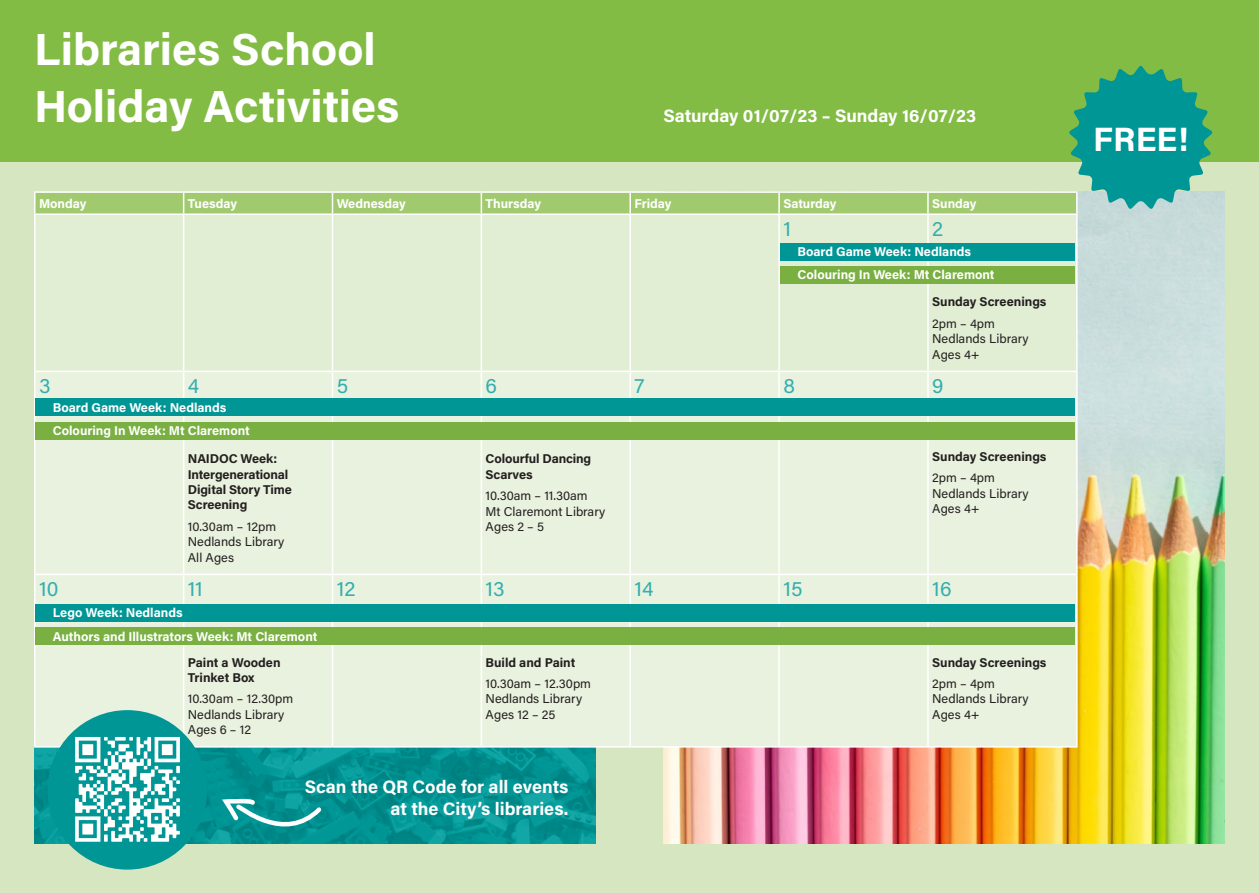
<style>
.page{position:relative;width:1259px;height:893px;background:#d6e6c0}
.page>*{position:absolute;margin:0;border:0;box-sizing:border-box;transform-origin:0 0}
.t1{font:700 45px/57px "Acumin Pro";color:#fff}
.t2{font:700 33.75px "Acumin Pro";color:#fff}
.t3{font:21px "Acumin Pro";letter-spacing:.005em;color:#34aeb0}
.t4{font:700 18px/21.6px "Acumin Pro";color:#fff;text-align:right}
.t5{font:12.75px/15.3px "Acumin Pro";color:#231f20}
.t6{font:700 12.75px/23.1px "Acumin Pro";color:#fff}
.t7{font:700 12.75px/15.3px "Acumin Pro";letter-spacing:-.01em;color:#231f20}
</style>
<div class="page">
<img style="left:34px;top:748px;width:561px;height:96px">
<img style="left:663px;top:191px;width:562px;height:653px">
<div style="left:0;top:0;width:1259px;height:162px;background:#83bc44"></div>
<div style="left:36px;top:215px;width:1040px;height:156px;background:#e2eed4"></div>
<div style="left:36px;top:372px;width:1040px;height:374px;background:#e9f2de"></div>
<hr style="left:34px;top:191px;width:150px;height:2px;background:#fff">
<hr style="left:34px;top:193px;width:2px;height:20px;background:#fff">
<hr style="left:34px;top:213px;width:150px;height:2px;background:#fff">
<hr style="left:34px;top:215px;width:2px;height:156px;background:#fff">
<hr style="left:184px;top:213px;width:148px;height:2px;background:#fff">
<hr style="left:183px;top:215px;width:1px;height:156px;background:#fff">
<hr style="left:332px;top:213px;width:149px;height:2px;background:#fff">
<hr style="left:332px;top:215px;width:1px;height:156px;background:#fff">
<hr style="left:481px;top:213px;width:149px;height:2px;background:#fff">
<hr style="left:480px;top:215px;width:2px;height:156px;background:#fff">
<hr style="left:630px;top:213px;width:149px;height:2px;background:#fff">
<hr style="left:629px;top:215px;width:2px;height:156px;background:#fff">
<hr style="left:779px;top:213px;width:149px;height:2px;background:#fff">
<hr style="left:778px;top:215px;width:2px;height:156px;background:#fff">
<hr style="left:928px;top:213px;width:149px;height:2px;background:#fff">
<hr style="left:927px;top:215px;width:1px;height:156px;background:#fff">
<hr style="left:1076px;top:215px;width:1px;height:156px;background:#fff">
<hr style="left:34px;top:371px;width:150px;height:1px;background:#fff">
<hr style="left:34px;top:372px;width:2px;height:202px;background:#fff">
<hr style="left:184px;top:371px;width:148px;height:1px;background:#fff">
<hr style="left:183px;top:372px;width:1px;height:202px;background:#fff">
<hr style="left:332px;top:371px;width:149px;height:1px;background:#fff">
<hr style="left:332px;top:372px;width:1px;height:202px;background:#fff">
<hr style="left:481px;top:371px;width:149px;height:1px;background:#fff">
<hr style="left:480px;top:372px;width:2px;height:202px;background:#fff">
<hr style="left:630px;top:371px;width:149px;height:1px;background:#fff">
<hr style="left:629px;top:372px;width:2px;height:202px;background:#fff">
<hr style="left:779px;top:371px;width:149px;height:1px;background:#fff">
<hr style="left:778px;top:372px;width:2px;height:202px;background:#fff">
<hr style="left:928px;top:371px;width:149px;height:1px;background:#fff">
<hr style="left:927px;top:372px;width:1px;height:202px;background:#fff">
<hr style="left:1076px;top:372px;width:1px;height:202px;background:#fff">
<hr style="left:34px;top:574px;width:150px;height:1px;background:#fff">
<hr style="left:34px;top:575px;width:2px;height:171px;background:#fff">
<hr style="left:184px;top:574px;width:148px;height:1px;background:#fff">
<hr style="left:183px;top:575px;width:1px;height:171px;background:#fff">
<hr style="left:332px;top:574px;width:149px;height:1px;background:#fff">
<hr style="left:332px;top:575px;width:1px;height:171px;background:#fff">
<hr style="left:481px;top:574px;width:149px;height:1px;background:#fff">
<hr style="left:480px;top:575px;width:2px;height:171px;background:#fff">
<hr style="left:630px;top:574px;width:149px;height:1px;background:#fff">
<hr style="left:629px;top:575px;width:2px;height:171px;background:#fff">
<hr style="left:779px;top:574px;width:149px;height:1px;background:#fff">
<hr style="left:778px;top:575px;width:2px;height:171px;background:#fff">
<hr style="left:928px;top:574px;width:149px;height:1px;background:#fff">
<hr style="left:927px;top:575px;width:1px;height:171px;background:#fff">
<hr style="left:1076px;top:575px;width:1px;height:171px;background:#fff">
<hr style="left:34px;top:746px;width:150px;height:2px;background:#fff">
<hr style="left:184px;top:746px;width:148px;height:2px;background:#fff">
<hr style="left:332px;top:746px;width:149px;height:2px;background:#fff">
<hr style="left:481px;top:746px;width:149px;height:2px;background:#fff">
<hr style="left:630px;top:746px;width:149px;height:2px;background:#fff">
<hr style="left:779px;top:746px;width:149px;height:2px;background:#fff">
<hr style="left:928px;top:746px;width:149px;height:2px;background:#fff">
<svg style="left:35px;top:66px;width:1177px;height:148px"></svg>
<div style="left:48px;top:710px;width:159px;height:160px;background:#009696;border-radius:50%"></div>
<img style="left:75px;top:736px;width:105px;height:106px">
<svg style="left:218px;top:798px;width:107px;height:46px;background:#229e9e"></svg>
<div style="left:780px;top:243px;width:295px;height:17px;background:#009696"></div>
<div style="left:780px;top:266px;width:295px;height:18px;background:#79b041"></div>
<div style="left:36px;top:398px;width:1039px;height:18px;background:#009696"></div>
<div style="left:36px;top:604px;width:1039px;height:18px;background:#009696"></div>
<div style="left:36px;top:422px;width:1039px;height:17px;background:#79b041"></div>
<div style="left:36px;top:627px;width:1039px;height:18px;background:#79b041"></div>
<h1 class="t1" style="left:34px;top:19px;width:367px">Libraries School<br>Holiday Activities</h1>
<h3 class="t4" style="left:663px;top:104px;width:314px">Saturday 01/07/23 – Sunday 16/07/23</h3>
<p class="t6" style="left:39px;top:191px;width:49px">Monday</p>
<p class="t6" style="left:188px;top:191px;width:51px">Tuesday</p>
<p class="t6" style="left:337px;top:191px;width:70px">Wednesday</p>
<p class="t6" style="left:485px;top:191px;width:57px">Thursday</p>
<p class="t6" style="left:634px;top:191px;width:39px">Friday</p>
<p class="t6" style="left:783px;top:191px;width:55px">Saturday</p>
<p class="t6" style="left:932px;top:191px;width:46px">Sunday</p>
<h3 class="t3" style="left:783px;top:214px;width:9px">1</h3>
<h3 class="t3" style="left:932px;top:214px;width:13px">2</h3>
<p class="t6" style="left:797px;top:240px;width:199px">Board Game Week: Nedlands<br>Colouring In Week: Mt Claremont</p>
<h3 class="t3" style="left:39px;top:371px;width:13px">3</h3>
<h3 class="t3" style="left:188px;top:371px;width:13px">4</h3>
<p class="t6" style="left:53px;top:395px;width:175px">Board Game Week: Nedlands</p>
<p class="t6" style="left:53px;top:419px;width:199px">Colouring In Week: Mt Claremont</p>
<p class="t7" style="left:188px;top:451px;width:106px">NAIDOC Week:<br>Intergenerational<br>Digital Story Time<br>Screening</p>
<p class="t5" style="left:188px;top:518px;width:98px">10.30am – 12pm<br>Nedlands Library<br>All Ages</p>
<h3 class="t3" style="left:39px;top:574px;width:21px">10</h3>
<h3 class="t3" style="left:188px;top:574px;width:16px">11</h3>
<p class="t6" style="left:53px;top:601px;width:131px">Lego Week: Nedlands</p>
<p class="t6" style="left:53px;top:624px;width:266px">Authors and Illustrators Week: Mt Claremont</p>
<p class="t7" style="left:188px;top:654px;width:94px">Paint a Wooden<br>Trinket Box</p>
<p class="t5" style="left:188px;top:691px;width:107px">10.30am – 12.30pm<br>Nedlands Library<br>Ages 6 – 12</p>
<h3 class="t3" style="left:337px;top:371px;width:13px">5</h3>
<h3 class="t3" style="left:485px;top:371px;width:13px">6</h3>
<p class="t7" style="left:485px;top:451px;width:107px">Colourful Dancing<br>Scarves</p>
<p class="t5" style="left:485px;top:488px;width:121px">10.30am – 11.30am<br>Mt Claremont Library<br>Ages 2 – 5</p>
<h3 class="t3" style="left:337px;top:574px;width:20px">12</h3>
<h3 class="t3" style="left:485px;top:574px;width:21px">13</h3>
<p class="t7" style="left:485px;top:654px;width:91px">Build and Paint</p>
<p class="t5" style="left:485px;top:676px;width:107px">10.30am – 12.30pm<br>Nedlands Library<br>Ages 12 – 25</p>
<h3 class="t4" style="left:305px;top:775px;width:265px">Scan the QR Code for all events at the City’s libraries.</h3>
<p class="t7" style="left:932px;top:294px;width:116px">Sunday Screenings</p>
<p class="t5" style="left:932px;top:315px;width:98px">2pm – 4pm<br>Nedlands Library<br>Ages 4+</p>
<h3 class="t3" style="left:634px;top:371px;width:11px">7</h3>
<h3 class="t3" style="left:783px;top:371px;width:13px">8</h3>
<h3 class="t3" style="left:932px;top:371px;width:13px">9</h3>
<p class="t7" style="left:932px;top:448px;width:116px">Sunday Screenings</p>
<p class="t5" style="left:932px;top:470px;width:98px">2pm – 4pm<br>Nedlands Library<br>Ages 4+</p>
<h3 class="t3" style="left:634px;top:574px;width:21px">14</h3>
<h3 class="t3" style="left:783px;top:574px;width:21px">15</h3>
<h3 class="t3" style="left:932px;top:574px;width:21px">16</h3>
<p class="t7" style="left:932px;top:654px;width:116px">Sunday Screenings</p>
<p class="t5" style="left:932px;top:676px;width:98px">2pm – 4pm<br>Nedlands Library<br>Ages 4+</p>
<h2 class="t2" style="left:1093px;top:116px;width:97px">FREE!</h2>
</div>
